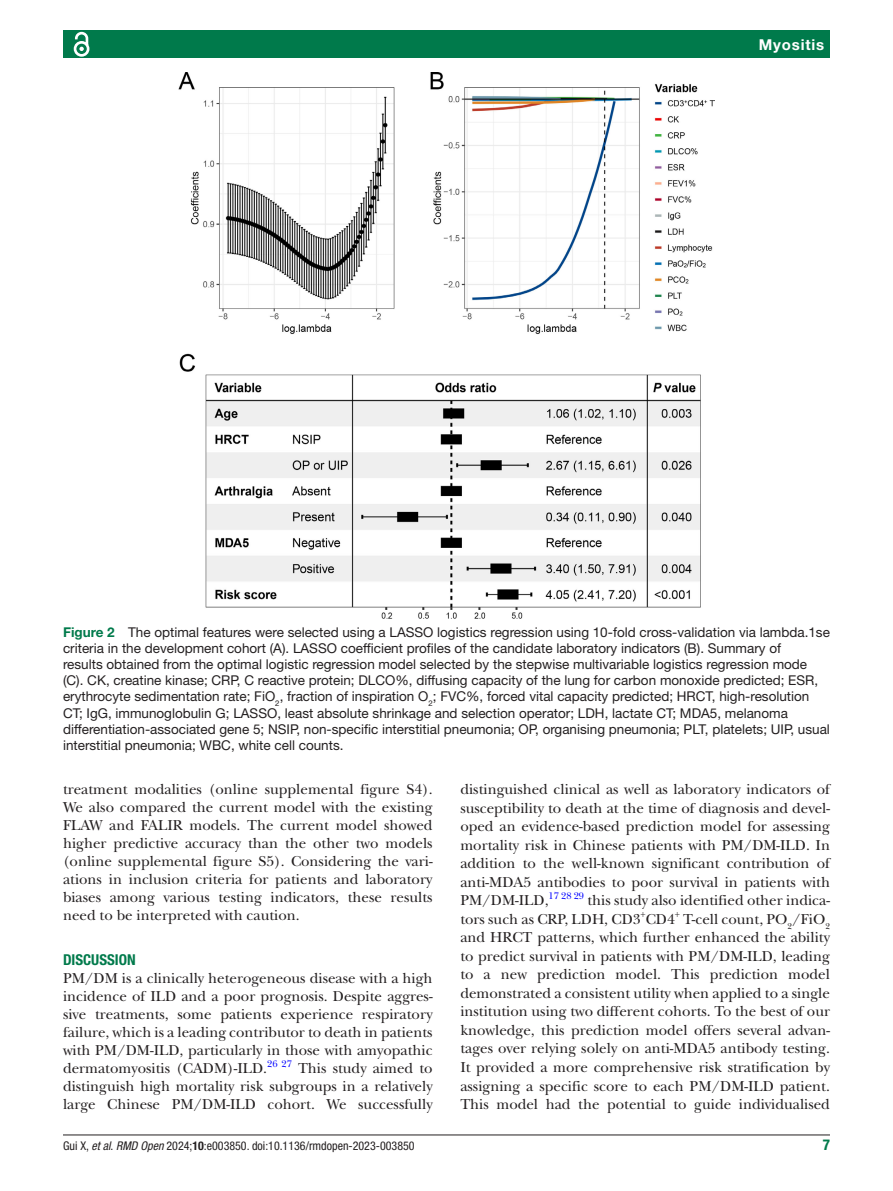
<style>
.page{position:relative;width:893px;height:1191px;background:#fff}
.page>*{position:absolute;margin:0;border:0;box-sizing:border-box;transform-origin:0 0}
.t1{font:15px/18.5px "New Baskerville";color:#231f20;text-align:justify}
.t2{font:700 condensed 15px "Helvetica Neue LT Std";color:#007a4b}
.t3{font:700 15px "Helvetica Neue LT Std";letter-spacing:.055em;color:#fff}
.t4{font:13.5px/16.2px "Helvetica Neue LT Std";color:#231f20}
.t5{font:condensed 12px "Helvetica Neue LT Std";color:#231f20}
.t6{font:9.9px "New Baskerville";color:#00f}
.t7{font:9.9px "New Baskerville";color:#231f20}
.s1{font-weight:700;color:#007a4b}
.s2{font-style:italic}
.s3{font-weight:700}
</style>
<div class="page">
<hr style="left:63px;top:1134px;width:767px;height:1px;background:#231f20">
<div style="left:63px;top:31px;width:767px;height:27px;background:#007a4b"></div>
<svg style="left:73px;top:31px;width:17px;height:26px"></svg>
<img style="left:178px;top:73px;width:537px;height:546px">
<p class="t3" style="left:759px;top:35px;width:67px">Myositis</p>
<p class="t4" style="left:63px;top:623px;width:768px"><span class="s1">Figure 2</span> The optimal features were selected using a LASSO logistics regression using 10-fold cross-validation via lambda.1se criteria in the development cohort (A). LASSO coefficient profiles of the candidate laboratory indicators (B). Summary of<br>results obtained from the optimal logistic regression model selected by the stepwise multivariable logistics regression mode (C). CK, creatine kinase; CRP, C reactive protein; DLCO%, diffusing capacity of the lung for carbon monoxide predicted; ESR, erythrocyte sedimentation rate; FiO<sub>2</sub>, fraction of inspiration O<sub>2</sub>; FVC%, forced vital capacity predicted; HRCT, high-resolution CT; IgG, immunoglobulin G; LASSO, least absolute shrinkage and selection operator; LDH, lactate CT; MDA5, melanoma differentiation-associated gene 5; NSIP, non-specific interstitial pneumonia; OP, organising pneumonia; PLT, platelets; UIP, usual interstitial pneumonia; WBC, white cell counts.</p>
<p class="t1" style="left:63px;top:780px;width:371px;line-height:18px">treatment modalities (online supplemental figure S4).<br>We also compared the current model with the existing FLAW and FALIR models. The current model showed higher predictive accuracy than the other two models (online supplemental figure S5). Considering the vari&shy;ations in inclusion criteria for patients and laboratory biases among various testing indicators, these results need to be interpreted with caution.</p>
<p class="t2" style="left:63px;top:951px;width:74px">DISCUSSION</p>
<p class="t1" style="left:63px;top:969px;width:371px;line-height:18px">PM/DM is a clinically heterogeneous disease with a high incidence of ILD and a poor prognosis. Despite aggres&shy;sive treatments, some patients experience respiratory failure, which is a leading contributor to death in patients with PM/DM-ILD, particularly in those with amyopathic dermatomyositis (CADM)-ILD.<sup>26</sup> <sup>27</sup> This study aimed to distinguish high mortality risk subgroups in a relatively large Chinese PM/DM-ILD cohort. We successfully</p>
<p class="t1" style="left:460px;top:780px;width:371px">distinguished clinical as well as laboratory indicators of susceptibility to death at the time of diagnosis and devel&shy;oped an evidence-based prediction model for assessing mortality risk in Chinese patients with PM/DM-ILD. In addition to the well-known significant contribution of anti-MDA5 antibodies to poor survival in patients with PM/DM-ILD,</p>
<p class="t6" style="left:549px;top:889px;width:37px">17 28 29</p>
<p class="t1" style="left:460px;top:891px;width:371px;text-indent:127px">this study also identified other indica&shy;tors such as CRP, LDH, CD3<sup>+</sup>CD4</p>
<p class="t7" style="left:675px;top:908px;width:7px">+</p>
<p class="t1" style="left:460px;top:910px;width:371px;text-indent:223px">T-cell count, PO<sub>2</sub>/FiO<sub>2 </sub>and HRCT patterns, which further enhanced the ability to predict survival in patients with PM/DM-ILD, leading to a new prediction model. This prediction model demonstrated a consistent utility when applied to a single institution using two different cohorts. To the best of our knowledge, this prediction model offers several advan&shy;tages over relying solely on anti-MDA5 antibody testing.<br>It provided a more comprehensive risk stratification by assigning a specific score to each PM/DM-ILD patient.<br>This model had the potential to guide individualised</p>
<p class="t5" style="left:63px;top:1138px;width:353px">Gui X, <span class="s2">et al</span>. <span class="s2">RMD Open</span> 2024;<span class="s3">10</span>:e003850. doi:10.1136/rmdopen-2023-003850</p>
<p class="t2" style="left:823px;top:1135px;width:9px">7</p>
</div>
